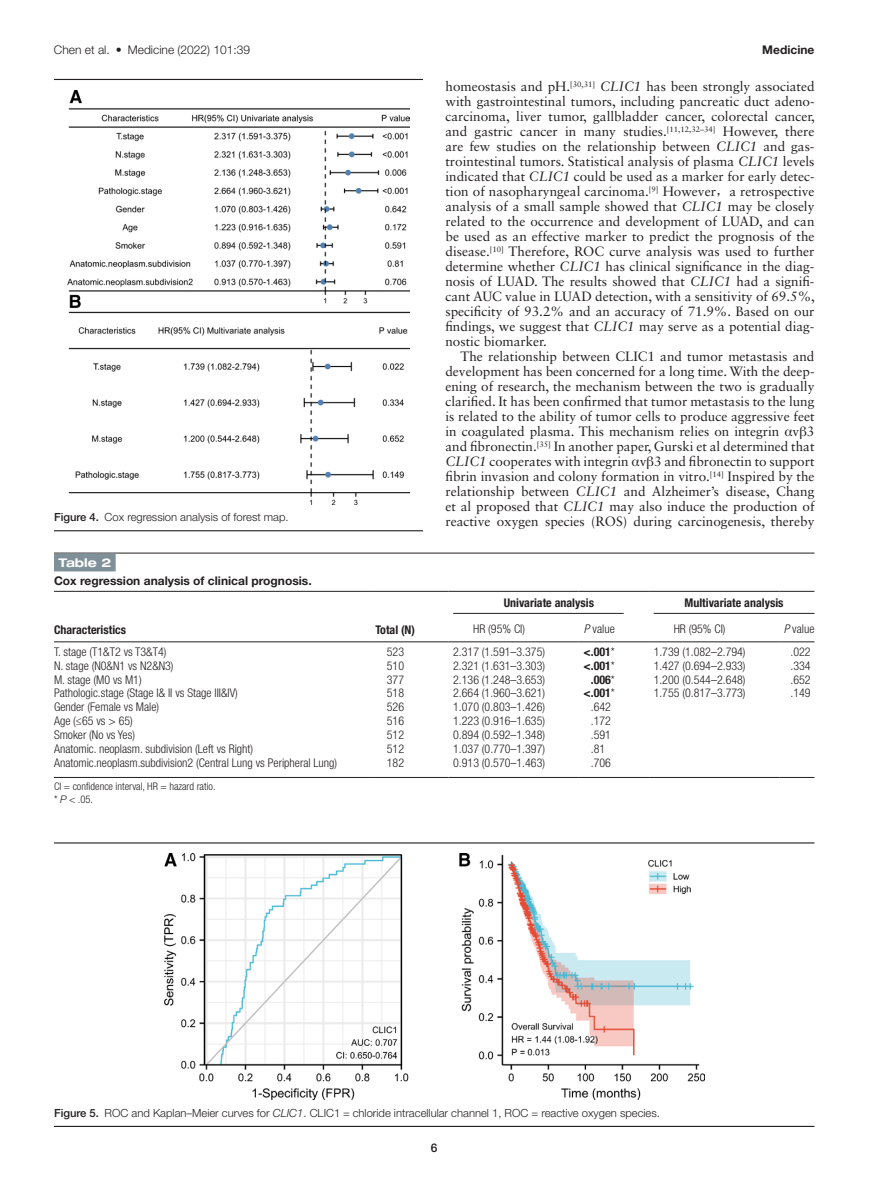
<style>
.page{position:relative;width:891px;height:1188px;background:#fff}
.page>*{position:absolute;margin:0;border:0;box-sizing:border-box;transform-origin:0 0}
.t1{font:13.5px/15px "Sabon LT Std";color:#231f20;text-align:justify}
.t2{font:300 condensed 12px "Helvetica Neue LT Std";color:#231f20}
.t3{font:700 condensed 12px "Helvetica Neue LT Std";color:#231f20}
.t4{font:700 12px "Helvetica Neue LT Std";color:#231f20}
.t5{font:300 12px "Helvetica Neue LT Std";color:#231f20}
.t6{font:700 expanded 12px "Helvetica Neue LT Std";color:#fff}
.t7{font:500 12px "Helvetica Neue LT Std";color:#231f20}
.t8{font:300 11.25px "Helvetica Neue LT Std";color:#231f20}
.t9{font:300 condensed 10.5px/13.5px "Helvetica Neue LT Std";color:#231f20}
.s1{font-style:italic}
.s2{font-family:"Sim Sun"}
.s3{font-family:"Gandhari Unicode"}
.s4{font-weight:500}
.s5{font-weight:300}
.s6{font-style:italic;font-stretch:normal}
</style>
<div class="page">
<img style="left:68px;top:90px;width:342px;height:414px">
<hr style="left:54px;top:79px;width:369px;height:1px;background:#231f20">
<hr style="left:54px;top:530px;width:369px;height:1px;background:#231f20">
<hr style="left:54px;top:553px;width:760px;height:1px;background:#231f20">
<div style="left:54px;top:553px;width:62px;height:18px;background:#7f9098"></div>
<hr style="left:54px;top:591px;width:317px;height:1px;background:#231f20">
<hr style="left:54px;top:641px;width:317px;height:1px;background:#231f20">
<hr style="left:371px;top:591px;width:78px;height:1px;background:#231f20">
<hr style="left:371px;top:641px;width:78px;height:1px;background:#231f20">
<hr style="left:449px;top:591px;width:130px;height:1px;background:#231f20">
<hr style="left:579px;top:591px;width:70px;height:1px;background:#231f20">
<hr style="left:649px;top:591px;width:130px;height:1px;background:#231f20">
<hr style="left:779px;top:591px;width:35px;height:1px;background:#231f20">
<hr style="left:54px;top:777px;width:317px;height:1px;background:#231f20">
<hr style="left:371px;top:777px;width:78px;height:1px;background:#231f20">
<hr style="left:449px;top:777px;width:130px;height:1px;background:#231f20">
<hr style="left:579px;top:777px;width:70px;height:1px;background:#231f20">
<hr style="left:649px;top:777px;width:130px;height:1px;background:#231f20">
<hr style="left:779px;top:777px;width:35px;height:1px;background:#231f20">
<hr style="left:449px;top:641px;width:130px;height:1px;background:#231f20">
<hr style="left:579px;top:641px;width:70px;height:1px;background:#231f20">
<hr style="left:649px;top:641px;width:130px;height:1px;background:#231f20">
<hr style="left:779px;top:641px;width:35px;height:1px;background:#231f20">
<hr style="left:453px;top:613px;width:171px;height:1px;background:#231f20">
<hr style="left:654px;top:613px;width:160px;height:1px;background:#231f20">
<img style="left:164px;top:854px;width:540px;height:246px">
<hr style="left:54px;top:842px;width:760px;height:2px;background:#231f20">
<hr style="left:54px;top:1126px;width:760px;height:1px;background:#231f20">
<p class="t5" style="left:54px;top:42px;width:198px">Chen et al. • Medicine (2022) 101:39</p>
<p class="t4" style="left:762px;top:42px;width:54px">Medicine</p>
<p class="t1" style="left:445px;top:79px;width:371px">homeostasis and pH.<sup>[30,31]</sup> <span class="s1">CLIC1</span> has been strongly associated with gastrointestinal tumors, including pancreatic duct adeno&shy;carcinoma, liver tumor, gallbladder cancer, colorectal cancer, and gastric cancer in many studies.<sup>[11,12,32–34]</sup> However, there are few studies on the relationship between <span class="s1">CLIC1</span> and gas&shy;trointestinal tumors. Statistical analysis of plasma <span class="s1">CLIC1</span> levels indicated that <span class="s1">CLIC1</span> could be used as a marker for early detec&shy;tion of nasopharyngeal carcinoma.<sup>[9]</sup> However<span class="s2">，</span>a retrospective analysis of a small sample showed that <span class="s1">CLIC1</span> may be closely related to the occurrence and development of LUAD, and can be used as an effective marker to predict the prognosis of the disease.<sup>[10]</sup> Therefore, ROC curve analysis was used to further determine whether <span class="s1">CLIC1</span> has clinical significance in the diag&shy;nosis of LUAD. The results showed that <span class="s1">CLIC1</span> had a signifi&shy;cant AUC value in LUAD detection, with a sensitivity of 69.5%, specificity of 93.2% and an accuracy of 71.9%. Based on our findings, we suggest that <span class="s1">CLIC1</span> may serve as a potential diag&shy;nostic biomarker.</p>
<p class="t1" style="left:445px;top:349px;width:371px;text-indent:15px">The relationship between CLIC1 and tumor metastasis and development has been concerned for a long time. With the deep&shy;ening of research, the mechanism between the two is gradually clarified. It has been confirmed that tumor metastasis to the lung is related to the ability of tumor cells to produce aggressive feet in coagulated plasma. This mechanism relies on integrin <span class="s3">α</span>v<span class="s3">β</span>3 and fibronectin.<sup>[35]</sup> In another paper, Gurski et al determined that <span class="s1">CLIC1</span> cooperates with integrin <span class="s3">α</span>v<span class="s3">β</span>3 and fibronectin to support fibrin invasion and colony formation in vitro.<sup>[14]</sup> Inspired by the relationship between <span class="s1">CLIC1</span> and Alzheimer’s disease, Chang et al proposed that <span class="s1">CLIC1</span> may also induce the production of reactive oxygen species (ROS) during carcinogenesis, thereby</p>
<p class="t8" style="left:54px;top:510px;width:236px"><span class="s4">Figure 4.</span> Cox regression analysis of forest map.</p>
<p class="t6" style="left:58px;top:555px;width:54px">Table 2</p>
<p class="t4" style="left:54px;top:573px;width:259px">Cox regression analysis of clinical prognosis.</p>
<p class="t3" style="left:54px;top:622px;width:74px">Characteristics</p>
<p class="t3" style="left:375px;top:622px;width:41px">Total (N)</p>
<p class="t3" style="left:504px;top:595px;width:92px">Univariate analysis</p>
<p class="t3" style="left:685px;top:595px;width:101px">Multivariate analysis</p>
<p class="t2" style="left:473px;top:622px;width:53px">HR (95% CI)</p>
<p class="t2" style="left:584px;top:622px;width:32px"><span class="s1">P</span> value</p>
<p class="t2" style="left:674px;top:622px;width:53px">HR (95% CI)</p>
<p class="t2" style="left:784px;top:622px;width:32px"><span class="s1">P</span> value</p>
<p class="t2" style="left:54px;top:645px;width:114px">T. stage (T1&amp;T2 vs T3&amp;T4)</p>
<p class="t2" style="left:387px;top:645px;width:19px">523</p>
<p class="t2" style="left:453px;top:645px;width:93px">2.317 (1.591–3.375)</p>
<p class="t3" style="left:584px;top:645px;width:33px">&lt;.001<span class="s5">*</span></p>
<p class="t2" style="left:654px;top:645px;width:93px">1.739 (1.082–2.794)</p>
<p class="t2" style="left:791px;top:645px;width:22px">.022</p>
<p class="t2" style="left:54px;top:659px;width:121px">N. stage (N0&amp;N1 vs N2&amp;N3)</p>
<p class="t2" style="left:387px;top:659px;width:19px">510</p>
<p class="t2" style="left:453px;top:659px;width:93px">2.321 (1.631–3.303)</p>
<p class="t3" style="left:584px;top:658px;width:33px">&lt;.001<span class="s5">*</span></p>
<p class="t2" style="left:654px;top:659px;width:93px">1.427 (0.694–2.933)</p>
<p class="t2" style="left:791px;top:659px;width:22px">.334</p>
<p class="t2" style="left:54px;top:673px;width:89px">M. stage (M0 vs M1)</p>
<p class="t2" style="left:387px;top:673px;width:19px">377</p>
<p class="t2" style="left:453px;top:673px;width:93px">2.136 (1.248–3.653)</p>
<p class="t3" style="left:591px;top:672px;width:26px">.006<span class="s5">*</span></p>
<p class="t2" style="left:654px;top:673px;width:93px">1.200 (0.544–2.648)</p>
<p class="t2" style="left:791px;top:673px;width:22px">.652</p>
<p class="t2" style="left:54px;top:686px;width:185px">Pathologic.stage (Stage I&amp; II vs Stage III&amp;IV)</p>
<p class="t2" style="left:387px;top:686px;width:19px">518</p>
<p class="t2" style="left:453px;top:686px;width:93px">2.664 (1.960–3.621)</p>
<p class="t3" style="left:584px;top:686px;width:33px">&lt;.001<span class="s5">*</span></p>
<p class="t2" style="left:654px;top:686px;width:93px">1.755 (0.817–3.773)</p>
<p class="t2" style="left:791px;top:686px;width:22px">.149</p>
<p class="t2" style="left:54px;top:700px;width:107px">Gender (Female vs Male)</p>
<p class="t2" style="left:387px;top:700px;width:19px">526</p>
<p class="t2" style="left:453px;top:700px;width:93px">1.070 (0.803–1.426)</p>
<p class="t2" style="left:591px;top:700px;width:22px">.642</p>
<p class="t2" style="left:54px;top:714px;width:80px">Age (≤65 vs &gt; 65)</p>
<p class="t2" style="left:387px;top:714px;width:19px">516</p>
<p class="t2" style="left:453px;top:714px;width:93px">1.223 (0.916–1.635)</p>
<p class="t2" style="left:591px;top:714px;width:22px">.172</p>
<p class="t2" style="left:54px;top:728px;width:83px">Smoker (No vs Yes)</p>
<p class="t2" style="left:387px;top:728px;width:19px">512</p>
<p class="t2" style="left:453px;top:728px;width:93px">0.894 (0.592–1.348)</p>
<p class="t2" style="left:591px;top:728px;width:22px">.591</p>
<p class="t2" style="left:54px;top:742px;width:201px">Anatomic. neoplasm. subdivision (Left vs Right)</p>
<p class="t2" style="left:387px;top:742px;width:19px">512</p>
<p class="t2" style="left:453px;top:742px;width:93px">1.037 (0.770–1.397)</p>
<p class="t2" style="left:591px;top:742px;width:16px">.81</p>
<p class="t2" style="left:54px;top:755px;width:285px">Anatomic.neoplasm.subdivision2 (Central Lung vs Peripheral Lung)</p>
<p class="t2" style="left:387px;top:755px;width:19px">182</p>
<p class="t2" style="left:453px;top:755px;width:93px">0.913 (0.570–1.463)</p>
<p class="t2" style="left:591px;top:755px;width:22px">.706</p>
<p class="t9" style="left:54px;top:779px;width:163px">CI = confidence interval, HR = hazard ratio. * <span class="s6">P</span> &lt; .05.</p>
<p class="t8" style="left:54px;top:1106px;width:608px"><span class="s4">Figure 5.</span> ROC and Kaplan–Meier curves for <span class="s1">CLIC1</span>. CLIC1 = chloride intracellular channel 1, ROC = reactive oxygen species.</p>
<p class="t7" style="left:431px;top:1140px;width:8px">6</p>
</div>
